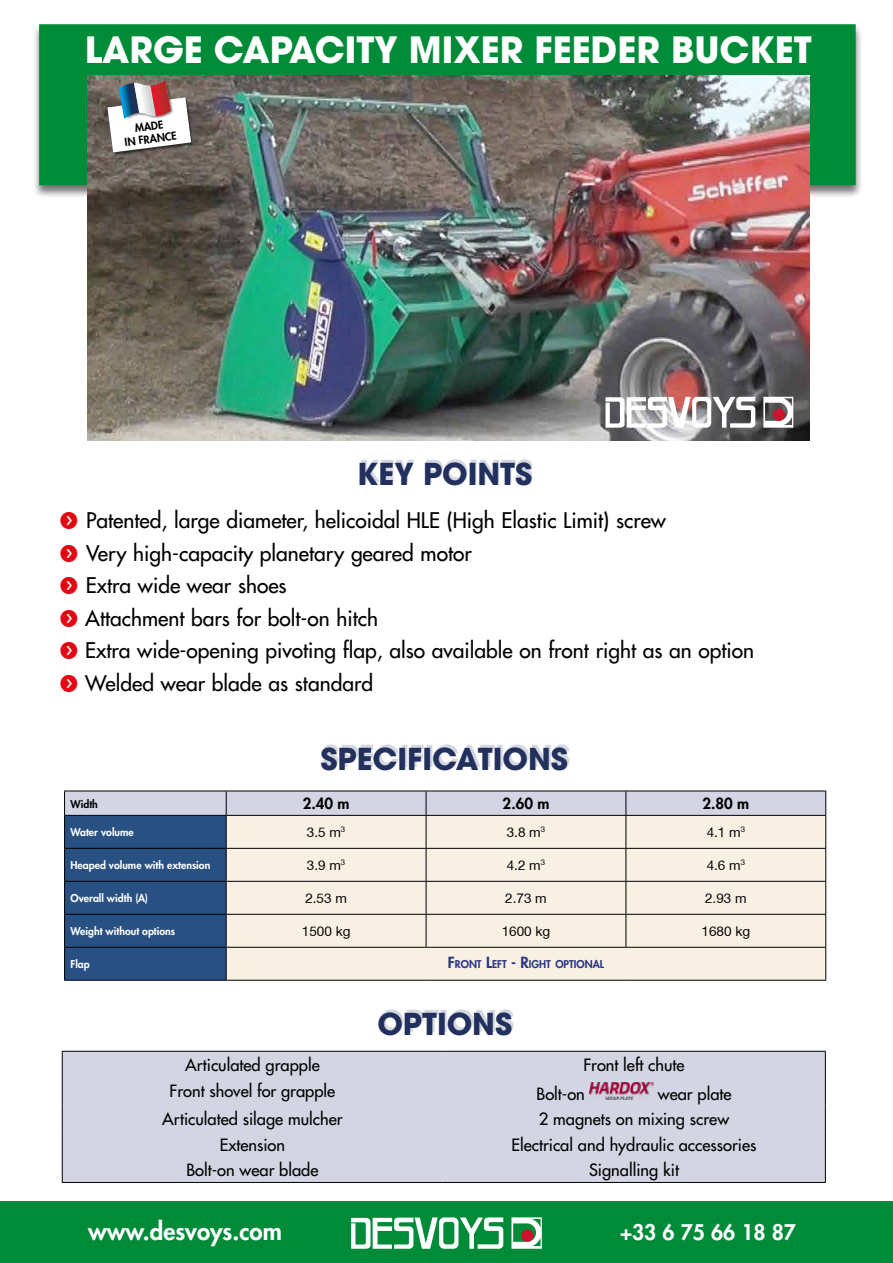
<style>
.page{position:relative;width:893px;height:1263px;background:#fff}
.page>*{position:absolute;margin:0;border:0;box-sizing:border-box;transform-origin:0 0}
.t1{font:700 36px "Avant Garde LT";color:#fff}
.t2{font:700 30px "Avant Garde LT";color:#22305d}
.t3{font:800 24px "Futura Std";color:#fff}
.t4{font:500 21px/32.5px "Futura Std";color:#000}
.t5{font:800 21px "Futura Std";color:#fff}
.t6{font:500 16.5px "Futura Std";color:#000}
.t7{font:800 15px "Futura Std";color:#000}
.t8{font:13.5px "Helvetica Neue";color:#000}
.t9{font:800 10.8px/12.9px "Futura";color:#000;text-align:center}
.t10{font:800 10.5px "Futura Std";color:#fff}
.t11{font:800 10.5px "Futura Std";color:#283583}
.t12{font:800 10.5px "Futura Std";color:#000}
.s1{font-family:"Button Bonus Circle Negative";font-weight:400;color:#e30613}
.s2{font-size:15px}
</style>
<div class="page">
<div style="left:63px;top:1052px;width:762px;height:130px;background:#d3d5e3"></div>
<hr style="left:62px;top:1051px;width:381px;height:1px;background:#000">
<hr style="left:443px;top:1051px;width:383px;height:1px;background:#000">
<svg style="left:62px;top:1052px;width:1px;height:130px"></svg>
<svg style="left:825px;top:1052px;width:1px;height:130px"></svg>
<hr style="left:62px;top:1182px;width:381px;height:1px;background:#000">
<hr style="left:443px;top:1182px;width:383px;height:1px;background:#000">
<img style="left:590px;top:1083px;width:63px;height:16px">
<div style="left:1px;top:1202px;width:891px;height:60px;background:#008b39"></div>
<div style="left:0;top:1201px;width:893px;height:62px;border:2px solid #008b39"></div>
<div style="left:32px;top:24px;width:831px;height:175px;background:#000;opacity:.55"></div>
<div style="left:39px;top:24px;width:817px;height:161px;background:#008b39;border:2px solid #008b39"></div>
<svg style="left:351px;top:1217px;width:152px;height:32px"></svg>
<svg style="left:511px;top:1217px;width:31px;height:32px"></svg>
<div style="left:521px;top:1229px;width:13px;height:13px;background:#ce132d;border-radius:50%"></div>
<svg style="left:64px;top:791px;width:762px;height:189px;background:#cbcccf"></svg>
<hr style="left:64px;top:815px;width:162px;height:1px;background:#000">
<hr style="left:64px;top:816px;width:1px;height:32px;background:#000">
<hr style="left:64px;top:848px;width:162px;height:1px;background:#000">
<hr style="left:64px;top:849px;width:1px;height:32px;background:#000">
<hr style="left:64px;top:881px;width:162px;height:1px;background:#000">
<hr style="left:64px;top:882px;width:1px;height:32px;background:#000">
<hr style="left:64px;top:914px;width:162px;height:1px;background:#000">
<hr style="left:64px;top:915px;width:1px;height:32px;background:#000">
<hr style="left:64px;top:947px;width:162px;height:1px;background:#000">
<hr style="left:64px;top:948px;width:1px;height:32px;background:#000">
<hr style="left:64px;top:980px;width:162px;height:1px;background:#000">
<hr style="left:226px;top:815px;width:200px;height:1px;background:#000">
<hr style="left:226px;top:816px;width:1px;height:32px;background:#000">
<hr style="left:426px;top:815px;width:200px;height:1px;background:#000">
<hr style="left:426px;top:816px;width:1px;height:32px;background:#000">
<hr style="left:626px;top:815px;width:200px;height:1px;background:#000">
<hr style="left:626px;top:816px;width:1px;height:32px;background:#000">
<hr style="left:825px;top:816px;width:1px;height:32px;background:#000">
<hr style="left:226px;top:848px;width:200px;height:1px;background:#000">
<hr style="left:226px;top:849px;width:1px;height:32px;background:#000">
<hr style="left:426px;top:848px;width:200px;height:1px;background:#000">
<hr style="left:426px;top:849px;width:1px;height:32px;background:#000">
<hr style="left:626px;top:848px;width:200px;height:1px;background:#000">
<hr style="left:626px;top:849px;width:1px;height:32px;background:#000">
<hr style="left:825px;top:849px;width:1px;height:32px;background:#000">
<hr style="left:226px;top:881px;width:200px;height:1px;background:#000">
<hr style="left:226px;top:882px;width:1px;height:32px;background:#000">
<hr style="left:426px;top:881px;width:200px;height:1px;background:#000">
<hr style="left:426px;top:882px;width:1px;height:32px;background:#000">
<hr style="left:626px;top:881px;width:200px;height:1px;background:#000">
<hr style="left:626px;top:882px;width:1px;height:32px;background:#000">
<hr style="left:825px;top:882px;width:1px;height:32px;background:#000">
<hr style="left:226px;top:914px;width:200px;height:1px;background:#000">
<hr style="left:226px;top:915px;width:1px;height:32px;background:#000">
<hr style="left:426px;top:914px;width:200px;height:1px;background:#000">
<hr style="left:426px;top:915px;width:1px;height:32px;background:#000">
<hr style="left:626px;top:914px;width:200px;height:1px;background:#000">
<hr style="left:626px;top:915px;width:1px;height:32px;background:#000">
<hr style="left:825px;top:915px;width:1px;height:32px;background:#000">
<hr style="left:226px;top:947px;width:200px;height:1px;background:#000">
<hr style="left:226px;top:948px;width:1px;height:32px;background:#000">
<hr style="left:426px;top:947px;width:200px;height:1px;background:#000">
<hr style="left:626px;top:947px;width:200px;height:1px;background:#000">
<hr style="left:825px;top:948px;width:1px;height:32px;background:#000">
<hr style="left:226px;top:980px;width:200px;height:1px;background:#000">
<hr style="left:426px;top:980px;width:200px;height:1px;background:#000">
<hr style="left:626px;top:980px;width:200px;height:1px;background:#000">
<img style="left:87px;top:75px;width:722px;height:366px">
<img style="left:106px;top:96px;width:89px;height:60px">
<svg style="left:107px;top:80px;width:84px;height:72px;background:#bcb3b5"></svg>
<svg style="left:605px;top:397px;width:150px;height:31px"></svg>
<svg style="left:763px;top:397px;width:30px;height:31px"></svg>
<div style="left:773px;top:409px;width:12px;height:12px;background:#ce132d;border-radius:50%"></div>
<h1 class="t1" style="left:85px;top:26px;width:729px">LARGE CAPACITY MIXER FEEDER BUCKET</h1>
<p class="t9" style="left:123px;top:123px;width:54px;rotate:-7deg">MADE<br>IN FRANCE</p>
<h2 class="t2" style="left:358px;top:452px;width:176px">KEY POINTS</h2>
<p class="t4" style="left:59px;top:504px;width:697px"><span class="s1">f</span> Patented, large diameter, helicoidal HLE (High Elastic Limit) screw<br><span class="s1">f</span> Very high-capacity planetary geared motor<br><span class="s1">f</span> Extra wide wear shoes<br><span class="s1">f</span> Attachment bars for bolt-on hitch<br><span class="s1">f</span> Extra wide-opening pivoting flap, also available on front right as an option <span class="s1">f</span> Welded wear blade as standard</p>
<h2 class="t2" style="left:323px;top:736px;width:249px">SPECIFICATIONS</h2>
<p class="t12" style="left:71px;top:797px;width:29px">Width</p>
<p class="t7" style="left:303px;top:794px;width:48px">2.40 m</p>
<p class="t7" style="left:503px;top:794px;width:48px">2.60 m</p>
<p class="t7" style="left:702px;top:794px;width:48px">2.80 m</p>
<p class="t10" style="left:71px;top:826px;width:65px">Water volume</p>
<p class="t8" style="left:307px;top:826px;width:40px">3.5 m<sup>3</sup></p>
<p class="t8" style="left:507px;top:826px;width:40px">3.8 m<sup>3</sup></p>
<p class="t8" style="left:707px;top:826px;width:40px">4.1 m<sup>3</sup></p>
<p class="t10" style="left:71px;top:859px;width:141px">Heaped volume with extension</p>
<p class="t8" style="left:307px;top:859px;width:40px">3.9 m<sup>3</sup></p>
<p class="t8" style="left:507px;top:859px;width:40px">4.2 m<sup>3</sup></p>
<p class="t8" style="left:707px;top:859px;width:40px">4.6 m<sup>3</sup></p>
<p class="t10" style="left:71px;top:891px;width:79px">Overall width (A)</p>
<p class="t8" style="left:305px;top:892px;width:43px">2.53 m</p>
<p class="t8" style="left:505px;top:892px;width:43px">2.73 m</p>
<p class="t8" style="left:705px;top:892px;width:43px">2.93 m</p>
<p class="t10" style="left:71px;top:924px;width:106px">Weight without options</p>
<p class="t8" style="left:302px;top:925px;width:50px">1500 kg</p>
<p class="t8" style="left:502px;top:925px;width:50px">1600 kg</p>
<p class="t8" style="left:702px;top:925px;width:50px">1680 kg</p>
<p class="t10" style="left:71px;top:957px;width:21px">Flap</p>
<p class="t11" style="left:448px;top:958px;width:157px"><span class="s2">F</span>RONT <span class="s2">L</span>EFT <span class="s2">- R</span>IGHT OPTIONAL</p>
<h2 class="t2" style="left:380px;top:1001px;width:136px">OPTIONS</h2>
<p class="t6" style="left:185px;top:1054px;width:136px">Articulated grapple</p>
<p class="t6" style="left:583px;top:1054px;width:103px">Front left chute</p>
<p class="t6" style="left:170px;top:1080px;width:167px">Front shovel for grapple</p>
<p class="t6" style="left:536px;top:1083px;width:50px">Bolt-on</p>
<p class="t6" style="left:658px;top:1083px;width:75px">wear plate</p>
<p class="t6" style="left:162px;top:1109px;width:182px">Articulated silage mulcher</p>
<p class="t6" style="left:539px;top:1109px;width:192px">2 magnets on mixing screw</p>
<p class="t6" style="left:220px;top:1134px;width:67px">Extension</p>
<p class="t6" style="left:511px;top:1134px;width:246px">Electrical and hydraulic accessories</p>
<p class="t6" style="left:186px;top:1160px;width:134px">Bolt-on wear blade</p>
<p class="t6" style="left:589px;top:1160px;width:91px">Signalling kit</p>
<p class="t3" style="left:88px;top:1216px;width:195px">www.desvoys.com</p>
<p class="t5" style="left:620px;top:1218px;width:178px">+33 6 75 66 18 87</p>
</div>
